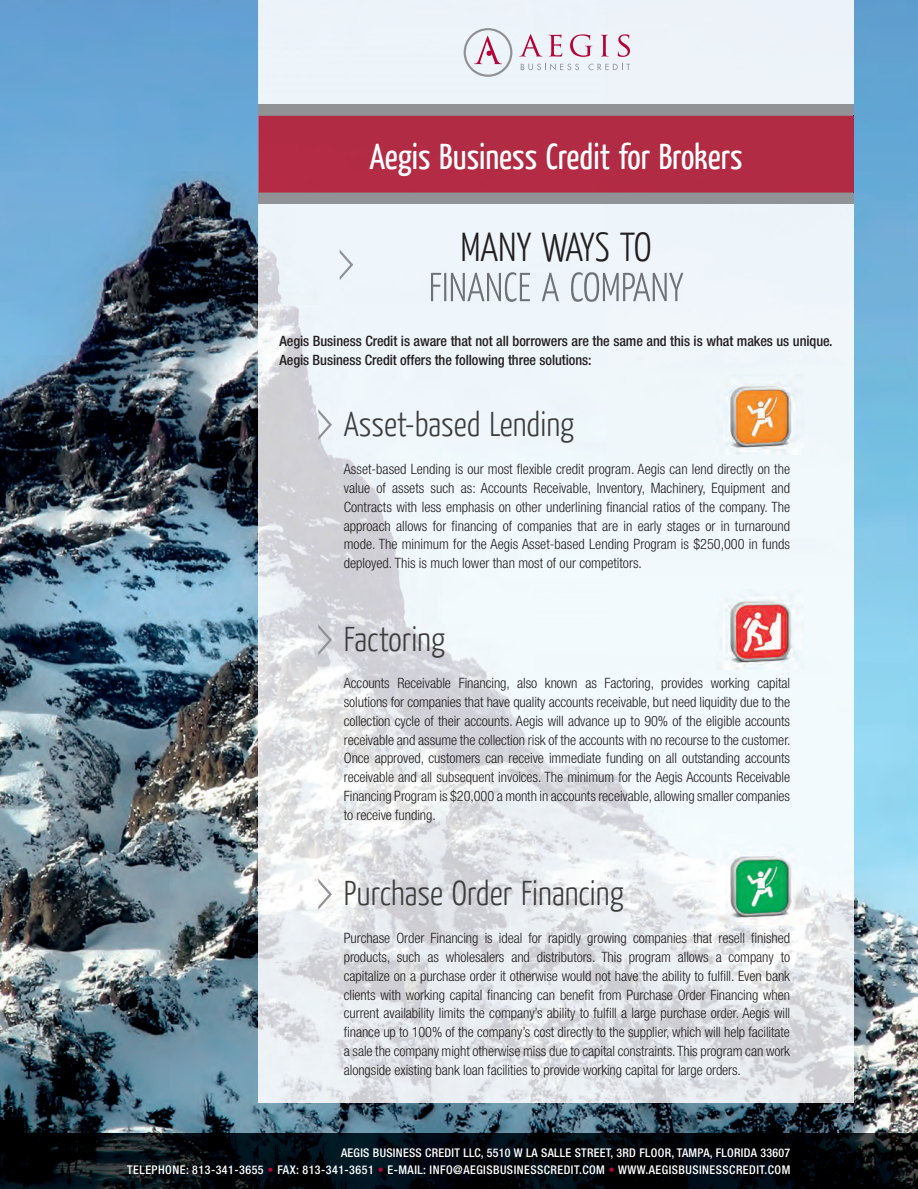
<style>
.page{position:relative;width:918px;height:1189px;background:#fff}
.page>*{position:absolute;margin:0;border:0;box-sizing:border-box;transform-origin:0 0}
.t1{font:300 40.5px "Yanone Kaffeesatz";letter-spacing:-.005em;color:#231f20}
.t2{font:36px "Yanone Kaffeesatz";color:#fff}
.t3{font:300 34.5px "Yanone Kaffeesatz";color:#3e3e3f}
.t4{font:300 condensed 14.25px/18.8px "Helvetica Neue LT Pro";letter-spacing:-.005em;color:#231f20;text-align:justify}
.t5{font:500 condensed 14.25px/18.8px "Helvetica Neue LT Pro";letter-spacing:-.005em;color:#231f20}
.t6{font:500 condensed 12px/16.5px "Helvetica Neue LT Pro";letter-spacing:.04em;color:#fff;text-align:right}
.s1{color:#b50536}
</style>
<div class="page">
<img style="left:0;top:0;width:917px;height:1133px">
<img style="left:258px;top:0;width:595px;height:1101px">
<img style="left:431px;top:272px;width:252px;height:30px">
<svg style="left:519px;top:34px;width:23px;height:22px"></svg>
<svg style="left:548px;top:35px;width:14px;height:22px"></svg>
<svg style="left:570px;top:34px;width:22px;height:23px"></svg>
<svg style="left:601px;top:35px;width:7px;height:21px"></svg>
<svg style="left:617px;top:34px;width:13px;height:23px"></svg>
<svg style="left:520px;top:63px;width:59px;height:7px"></svg>
<svg style="left:588px;top:64px;width:42px;height:6px"></svg>
<svg style="left:463px;top:28px;width:49px;height:49px;background:#dcd6df"></svg>
<div style="left:258px;top:105px;width:595px;height:11px;background:#919295"></div>
<div style="left:258px;top:192px;width:595px;height:12px;background:#919295"></div>
<img style="left:853px;top:116px;width:1px;height:76px">
<div style="left:258px;top:116px;width:595px;height:76px;background:#b22b44"></div>
<svg style="left:339px;top:249px;width:14px;height:31px"></svg>
<img style="left:0;top:1133px;width:917px;height:55px">
<svg style="left:318px;top:409px;width:14px;height:31px"></svg>
<img style="left:716px;top:374px;width:87px;height:80px">
<img style="left:716px;top:589px;width:87px;height:80px">
<svg style="left:318px;top:624px;width:14px;height:31px"></svg>
<img style="left:716px;top:844px;width:87px;height:80px">
<svg style="left:318px;top:878px;width:14px;height:31px"></svg>
<h2 class="t2" style="left:369px;top:133px;width:374px">Aegis Business Credit for Brokers</h2>
<h1 class="t1" style="left:460px;top:221px;width:193px">MANY WAYS TO</h1>
<p class="t5" style="left:279px;top:332px;width:554px">Aegis Business Credit is aware that not all borrowers are the same and this is what makes us unique.<br>Aegis Business Credit offers the following three solutions:</p>
<h3 class="t3" style="left:344px;top:402px;width:232px">Asset-based Lending</h3>
<p class="t4" style="left:344px;top:460px;width:448px">Asset-based Lending is our most flexible credit program. Aegis can lend directly on the value of assets such as: Accounts Receivable, Inventory, Machinery, Equipment and Contracts with less emphasis on other underlining financial ratios of the company. The approach allows for financing of companies that are in early stages or in turnaround mode. The minimum for the Aegis Asset-based Lending Program is $250,000 in funds deployed. This is much lower than most of our competitors.</p>
<h3 class="t3" style="left:344px;top:617px;width:103px">Factoring</h3>
<p class="t4" style="left:344px;top:673px;width:448px">Accounts Receivable Financing, also known as Factoring, provides working capital solutions for companies that have quality accounts receivable, but need liquidity due to the collection cycle of their accounts. Aegis will advance up to 90% of the eligible accounts receivable and assume the collection risk of the accounts with no recourse to the customer.<br>Once approved, customers can receive immediate funding on all outstanding accounts receivable and all subsequent invoices. The minimum for the Aegis Accounts Receivable Financing Program is $20,000 a month in accounts receivable, allowing smaller companies to receive funding.</p>
<h3 class="t3" style="left:344px;top:871px;width:281px">Purchase Order Financing</h3>
<p class="t4" style="left:344px;top:928px;width:448px">Purchase Order Financing is ideal for rapidly growing companies that resell finished products, such as wholesalers and distributors. This program allows a company to capitalize on a purchase order it otherwise would not have the ability to fulfill. Even bank clients with working capital financing can benefit from Purchase Order Financing when current availability limits the company’s ability to fulfill a large purchase order. Aegis will finance up to 100% of the company’s cost directly to the supplier, which will help facilitate a sale the company might otherwise miss due to capital constraints. This program can work alongside existing bank loan facilities to provide working capital for large orders.</p>
<p class="t6" style="left:127px;top:1144px;width:664px">AEGIS BUSINESS CREDIT LLC, 5510 W LA SALLE STREET, 3RD FLOOR, TAMPA, FLORIDA 33607<br>TELEPHONE: 813-341-3655 <span class="s1">•</span> FAX: 813-341-3651 <span class="s1">•</span> E-MAIL: INFO@AEGISBUSINESSCREDIT.COM <span class="s1">•</span> WWW.AEGISBUSINESSCREDIT.COM</p>
</div>
